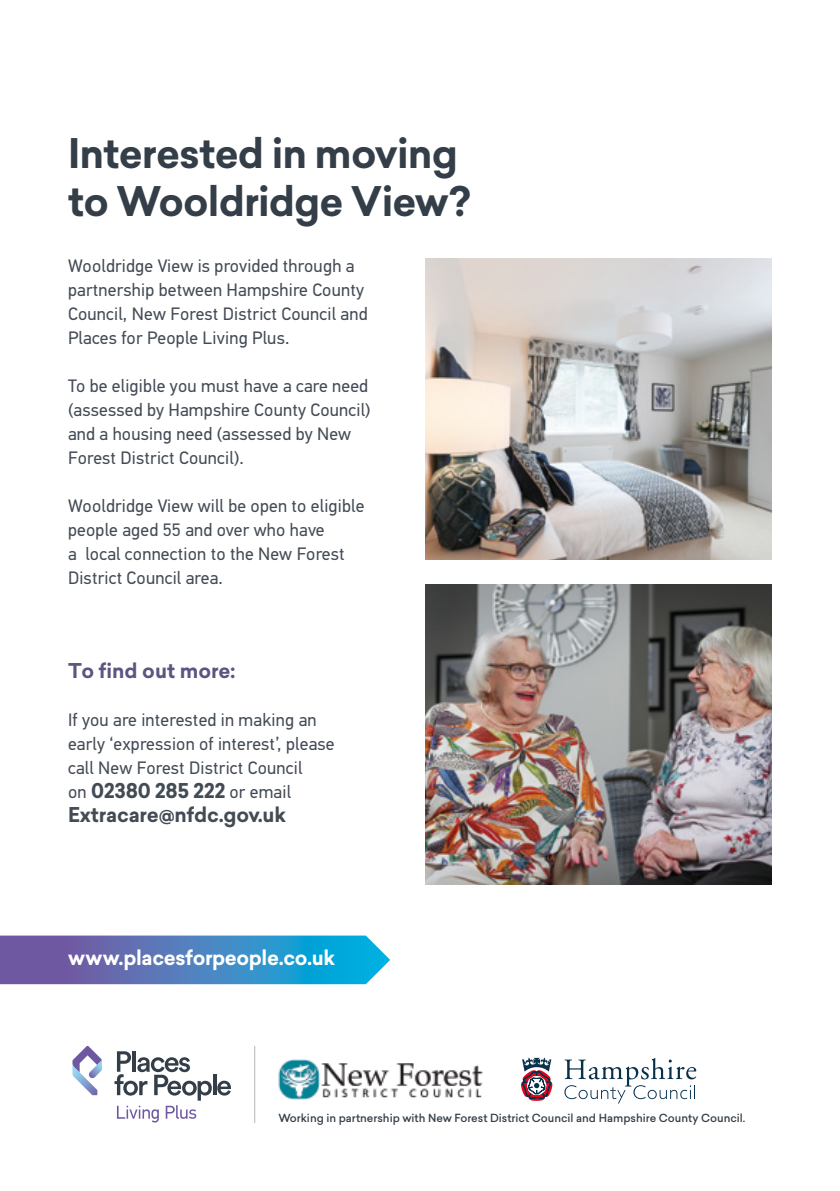
<style>
.page{position:relative;width:840px;height:1191px;background:#fff}
.page>*{position:absolute;margin:0;border:0;box-sizing:border-box;transform-origin:0 0}
.t1{font:700 40px/48px "Sailec";letter-spacing:-.02em;color:#343e48}
.t2{font:700 20px/24px "Sailec";letter-spacing:-.01em;color:#434b55}
.t3{font:700 20px "Sailec";letter-spacing:-.02em;color:#fff}
.t4{font:700 20px "Sailec";color:#5e5381}
.t5{font:18px/24px "PF Din Text Std";letter-spacing:.01em;color:#434b55}
.t6{font:500 11px "Sailec";color:#343e48}
.s1{font-family:"PF Din Text Std";font-weight:400;font-size:18px}
</style>
<div class="page">
<img style="left:425px;top:584px;width:346px;height:300px">
<img style="left:425px;top:259px;width:346px;height:300px">
<svg style="left:0;top:935px;width:390px;height:49px;background:#4b85c0"></svg>
<svg style="left:564px;top:1058px;width:131px;height:45px"></svg>
<svg style="left:521px;top:1057px;width:31px;height:43px"></svg>
<svg style="left:72px;top:1046px;width:30px;height:49px"></svg>
<svg style="left:114px;top:1051px;width:117px;height:71px"></svg>
<img style="left:278px;top:1059px;width:205px;height:40px">
<hr style="left:254px;top:1046px;width:1px;height:77px;background:#b5b5b3">
<h1 class="t1" style="left:68px;top:129px;width:404px">Interested in moving to Wooldridge View?</h1>
<p class="t5" style="left:68px;top:254px;width:301px">Wooldridge View is provided through a partnership between Hampshire County Council, New Forest District Council and Places for People Living Plus.</p>
<p class="t5" style="left:68px;top:374px;width:304px">To be eligible you must have a care need (assessed by Hampshire County Council) and a housing need (assessed by New Forest District Council).</p>
<p class="t5" style="left:68px;top:494px;width:298px">Wooldridge View will be open to eligible people aged 55 and over who have<br>a local connection to the New Forest<br>District Council area.</p>
<p class="t4" style="left:68px;top:656px;width:169px">To find out more:</p>
<p class="t5" style="left:68px;top:707px;width:268px">If you are interested in making an early ‘expression of interest’, please call New Forest District Council</p>
<p class="t2" style="left:68px;top:778px;width:224px"><span class="s1">on</span> 02380 285 222 <span class="s1">or email<br></span>Extracare@nfdc.gov.uk</p>
<p class="t3" style="left:68px;top:943px;width:268px">www.placesforpeople.co.uk</p>
<p class="t6" style="left:278px;top:1110px;width:468px">Working in partnership with New Forest District Council and Hampshire County Council.</p>
</div>
